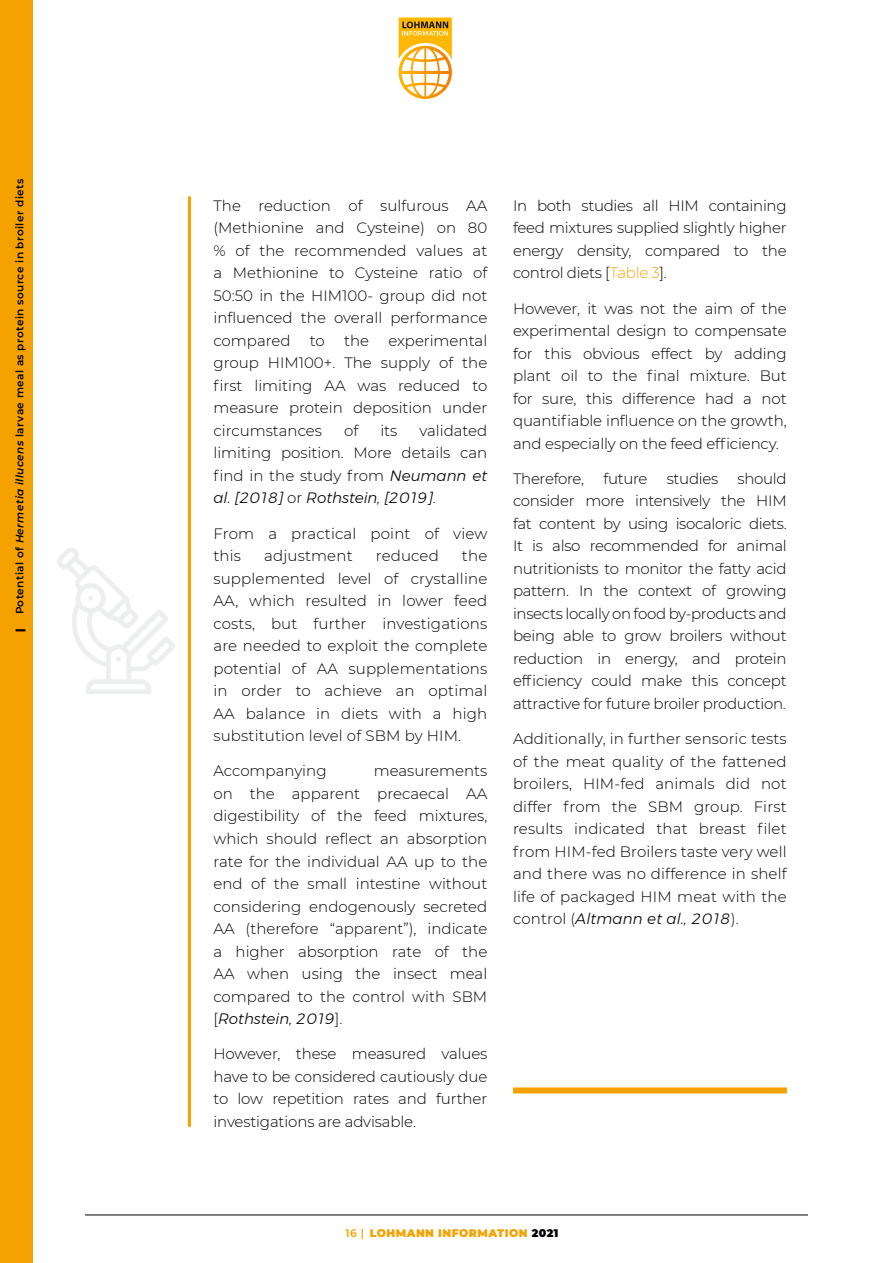
<style>
.page{position:relative;width:893px;height:1263px;background:#fff}
.page>*{position:absolute;margin:0;border:0;box-sizing:border-box;transform-origin:0 0}
.t1{font:300 15px/22.5px "Montserrat";color:#000;text-align:justify}
.t2{font:300 15px "Montserrat";letter-spacing:-.02em;color:#000}
.t3{font:900 10.95px "Montserrat";letter-spacing:.04em;color:#f5a200}
.t4{font:600 10.5px "Montserrat";letter-spacing:.04em;color:#000}
.t5{font:900 10.5px "Montserrat";color:#000}
.s1{font-style:italic}
.s2{color:#f5a200}
.s3{font-weight:600}
.s4{color:#000}
</style>
<div class="page">
<svg style="left:57px;top:547px;width:118px;height:147px"></svg>
<hr style="left:188px;top:196px;width:3px;height:931px;background:#f5a200">
<div style="left:513px;top:1087px;width:274px;height:6px;background:#f5a200"></div>
<div style="left:0;top:0;width:33px;height:1263px;background:#f5a200"></div>
<hr style="left:85px;top:1215px;width:723px;height:1px;background:#000">
<svg style="left:399px;top:17px;width:53px;height:82px"></svg>
<p class="t4" style="left:12px;top:614px;width:437px;rotate:-90deg">Potential of <span class="s1">Hermetia illucens</span> larvae meal as protein source in broiler diets</p>
<p class="t5" style="left:12px;top:631px;width:5px;rotate:-90deg">|</p>
<p class="t1" style="left:213px;top:194px;width:275px">The reduction of sulfurous AA (Methionine and Cysteine) on 80 % of the recommended values at a Methionine to Cysteine ratio of 50:50 in the HIM100- group did not influenced the overall performance compared</p>
<p class="t1" style="left:213px;top:329px;width:275px;text-indent:175px">experimental group HIM100+. The supply of the first limiting AA was reduced to measure protein deposition under circumstances</p>
<p class="t1" style="left:310px;top:329px;width:16px">to</p>
<p class="t1" style="left:344px;top:329px;width:27px">the</p>
<p class="t1" style="left:344px;top:419px;width:16px">of</p>
<p class="t1" style="left:380px;top:419px;width:19px">its</p>
<p class="t1" style="left:213px;top:419px;width:275px;text-indent:206px">validated limiting position. More details can find in the study from <span class="s1">Neumann et al. [2018]</span> or <span class="s1">Rothstein, [2019]</span>.</p>
<p class="t1" style="left:213px;top:522px;width:275px">From a practical point of view this</p>
<p class="t1" style="left:213px;top:544px;width:275px;text-indent:249px">the supplemented level of crystalline AA, which resulted in lower feed costs, but further investigations are needed to exploit the complete potential of AA supplementations in order to achieve an optimal AA balance in diets with a high substitution level of SBM by HIM.</p>
<p class="t1" style="left:213px;top:759px;width:115px">Accompanying</p>
<p class="t1" style="left:264px;top:544px;width:90px">adjustment</p>
<p class="t1" style="left:376px;top:544px;width:64px">reduced</p>
<p class="t1" style="left:213px;top:759px;width:275px;text-indent:160px">measurements on the apparent precaecal AA digestibility of the feed mixtures, which should reflect an absorption rate for the individual AA up to the end of the small intestine without considering endogenously secreted AA (therefore “apparent”), indicate a higher absorption rate of the AA when using the insect meal compared to the control with SBM [<span class="s1">Rothstein, 2019</span>].</p>
<p class="t1" style="left:213px;top:1042px;width:275px">However, these measured values have to be considered cautiously due to low repetition rates and further investigations are advisable.</p>
<p class="t1" style="left:513px;top:194px;width:275px">In both studies all HIM containing feed mixtures supplied slightly higher energy density, compared to the control diets [<span class="s2">Table 3</span>].</p>
<p class="t1" style="left:513px;top:297px;width:275px">However, it was not the aim of the experimental design to compensate for this obvious effect by adding plant oil to the final mixture. But for sure, this difference had a not quantifiable influence on the growth, and especially on the feed efficiency.</p>
<p class="t2" style="left:513px;top:468px;width:73px">Therefore,</p>
<p class="t1" style="left:603px;top:467px;width:46px">future</p>
<p class="t2" style="left:667px;top:468px;width:53px">studies</p>
<p class="t1" style="left:513px;top:467px;width:275px;text-indent:224px">should consider more intensively the HIM fat content by using isocaloric diets.<br>It is also recommended for animal nutritionists to monitor the fatty acid pattern. In the context of growing insects locally on food by-products and being able to grow broilers without reduction in energy, and protein efficiency could make this concept attractive for future broiler production.</p>
<p class="t1" style="left:513px;top:727px;width:275px">Additionally, in further sensoric tests of the meat quality of the fattened broilers, HIM-fed animals did not differ from the SBM group. First results indicated that breast filet from HIM-fed Broilers taste very well and there was no difference in shelf life of packaged HIM meat with the control (<span class="s1">Altmann et al., 2018</span>).</p>
<p class="t3" style="left:346px;top:1225px;width:214px"><span class="s3">16 |</span> LOHMANN INFORMATION <span class="s4">2021</span></p>
</div>
